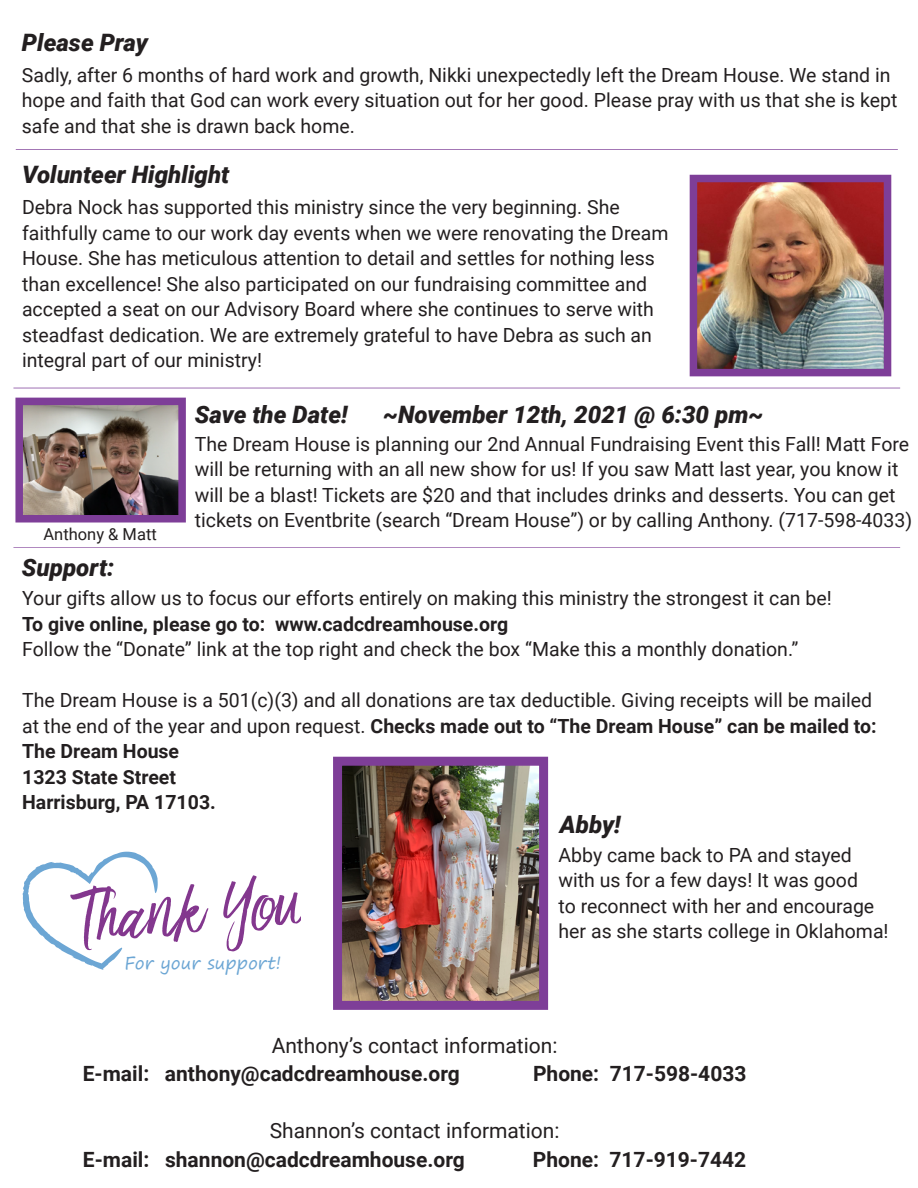
<style>
.page{position:relative;width:918px;height:1188px;background:#fff}
.page>*{position:absolute;margin:0;border:0;box-sizing:border-box;transform-origin:0 0}
.t1{font:italic 900 24px "Roboto";color:#231f20}
.t2{font:700 21px "Roboto";color:#231f20}
.t3{font:21px "Roboto";color:#231f20}
.t4{font:19.5px/25.5px "Roboto";color:#231f20}
.t5{font:700 19.5px "Roboto";color:#231f20}
.t6{font:17.4px "Segoe Print";color:#6ca6d4}
.t7{font:16.5px "Roboto";color:#231f20}
.s1{font-weight:700}
</style>
<div class="page">
<svg style="left:22px;top:852px;width:186px;height:118px"></svg>
<svg style="left:223px;top:875px;width:78px;height:76px"></svg>
<img style="left:699px;top:184px;width:183px;height:183px">
<div style="left:690px;top:175px;width:201px;height:201px;border:8px solid #7e3e98"></div>
<hr style="left:16px;top:149px;width:882px;height:1px;background:#7e3e98">
<hr style="left:13px;top:547px;width:887px;height:1px;background:#7e3e98">
<hr style="left:13px;top:388px;width:887px;height:1px;background:#7e3e98">
<img style="left:343px;top:767px;width:195px;height:233px">
<div style="left:333px;top:757px;width:215px;height:253px;border:9px solid #7e3e98"></div>
<img style="left:24px;top:407px;width:153px;height:107px">
<div style="left:15px;top:398px;width:171px;height:125px;border:8px solid #7e3e98"></div>
<p class="t1" style="left:22px;top:26px;width:128px">Please Pray</p>
<p class="t4" style="left:22px;top:61px;width:877px">Sadly, after 6 months of hard work and growth, Nikki unexpectedly left the Dream House. We stand in hope and faith that God can work every situation out for her good. Please pray with us that she is kept safe and that she is drawn back home.</p>
<p class="t1" style="left:22px;top:158px;width:209px">Volunteer Highlight</p>
<p class="t4" style="left:22px;top:194px;width:648px">Debra Nock has supported this ministry since the very beginning. She faithfully came to our work day events when we were renovating the Dream House. She has meticulous attention to detail and settles for nothing less than excellence! She also participated on our fundraising committee and accepted a seat on our Advisory Board where she continues to serve with steadfast dedication. We are extremely grateful to have Debra as such an integral part of our ministry!</p>
<p class="t7" style="left:44px;top:522px;width:115px">Anthony &amp; Matt</p>
<p class="t1" style="left:22px;top:551px;width:94px">Support:</p>
<p class="t1" style="left:195px;top:397px;width:154px">Save the Date!</p>
<p class="t1" style="left:383px;top:397px;width:382px">~November 12th, 2021 @ 6:30 pm~</p>
<p class="t4" style="left:195px;top:430px;width:719px">The Dream House is planning our 2nd Annual Fundraising Event this Fall! Matt Fore will be returning with an all new show for us! If you saw Matt last year, you know it will be a blast! Tickets are $20 and that includes drinks and desserts. You can get tickets on Eventbrite (search “Dream House”) or by calling Anthony. (717-598-4033)</p>
<p class="t4" style="left:22px;top:585px;width:811px">Your gifts allow us to focus our efforts entirely on making this ministry the strongest it can be!</p>
<p class="t5" style="left:22px;top:610px;width:488px">To give online, please go to: www.cadcdreamhouse.org</p>
<p class="t4" style="left:22px;top:636px;width:778px">Follow the “Donate” link at the top right and check the box “Make this a monthly donation.”</p>
<p class="t4" style="left:22px;top:687px;width:856px">The Dream House is a 501(c)(3) and all donations are tax deductible. Giving receipts will be mailed at the end of the year and upon request. <span class="s1">Checks made out to “The Dream House” can be mailed to:<br>The Dream House<br>1323 State Street<br>Harrisburg, PA 17103.</span></p>
<p class="t1" style="left:560px;top:807px;width:62px">Abby!</p>
<p class="t6" style="left:125px;top:948px;width:158px">For your support!</p>
<p class="t4" style="left:559px;top:842px;width:332px">Abby came back to PA and stayed with us for a few days! It was good<br>to reconnect with her and encourage her as she starts college in Oklahoma!</p>
<p class="t3" style="left:272px;top:1030px;width:287px">Anthony’s contact information:</p>
<p class="t2" style="left:83px;top:1059px;width:379px">E-mail: anthony@cadcdreamhouse.org</p>
<p class="t2" style="left:533px;top:1059px;width:215px">Phone: 717-598-4033</p>
<p class="t3" style="left:270px;top:1116px;width:291px">Shannon’s contact information:</p>
<p class="t2" style="left:83px;top:1144px;width:383px">E-mail: shannon@cadcdreamhouse.org</p>
<p class="t2" style="left:533px;top:1144px;width:215px">Phone: 717-919-7442</p>
</div>
